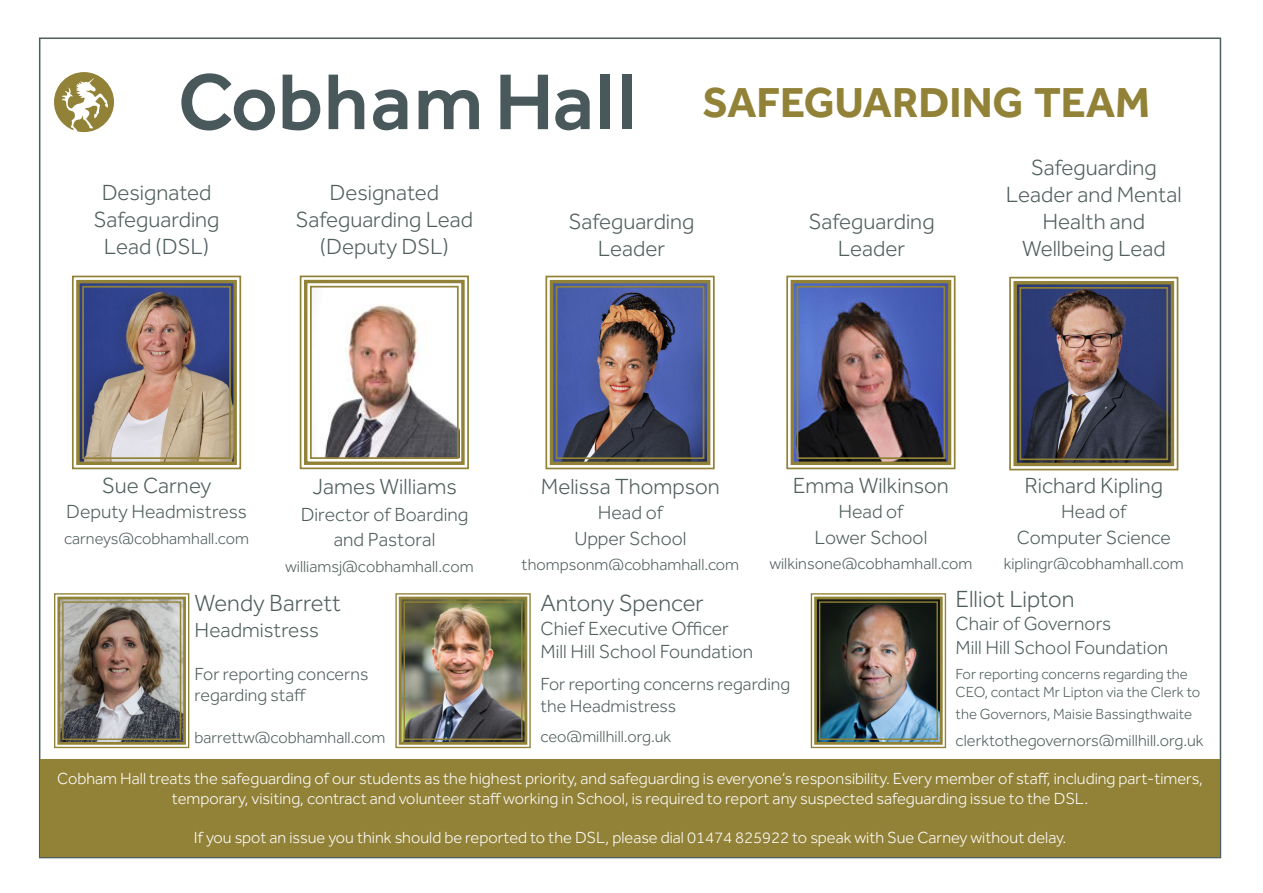
<style>
.page{position:relative;width:1263px;height:893px;background:#fff}
.page>*{position:absolute;margin:0;border:0;box-sizing:border-box;transform-origin:0 0}
.t1{font:700 43.05px "Effra";color:#928237}
.t2{font:300 24px "Effra";color:#4f5d5c}
.t3{font:300 22.5px/27px "Effra";color:#4f5d5c;text-align:center}
.t4{font:300 21px "Effra";color:#4f5d5c}
.t5{font:300 19.5px/25.5px "Effra";color:#4f5d5c;text-align:center}
.t6{font:300 18px/21.6px "Effra";color:#4f5d5c}
.t7{font:300 16.5px/19.8px "Effra";color:#fff;text-align:center}
.t8{font:300 16.5px "Effra";color:#4f5d5c}
.t9{font:300 15px/18px "Effra";color:#4f5d5c}
</style>
<div class="page">
<svg style="left:54px;top:72px;width:60px;height:60px"></svg>
<svg style="left:283px;top:75px;width:37px;height:55px"></svg>
<svg style="left:329px;top:75px;width:35px;height:54px"></svg>
<svg style="left:373px;top:89px;width:34px;height:41px"></svg>
<svg style="left:419px;top:90px;width:60px;height:39px"></svg>
<svg style="left:555px;top:89px;width:35px;height:41px"></svg>
<div style="left:600px;top:75px;width:10px;height:54px;background:#49585b"></div>
<div style="left:622px;top:75px;width:9px;height:54px;background:#49585b"></div>
<svg style="left:181px;top:73px;width:94px;height:57px"></svg>
<svg style="left:500px;top:75px;width:48px;height:54px"></svg>
<img style="left:786px;top:275px;width:170px;height:195px">
<div style="left:791px;top:280px;width:160px;height:185px;border:3px solid #928237"></div>
<div style="left:797px;top:286px;width:148px;height:173px;border:2px solid #928237"></div>
<svg style="left:545px;top:275px;width:170px;height:195px;background:#686783"></svg>
<div style="left:550px;top:280px;width:160px;height:185px;border:3px solid #928237"></div>
<div style="left:556px;top:286px;width:148px;height:173px;border:2px solid #928237"></div>
<svg style="left:72px;top:275px;width:170px;height:195px;background:#928790"></svg>
<div style="left:76px;top:280px;width:161px;height:185px;border:3px solid #928237"></div>
<div style="left:82px;top:286px;width:149px;height:173px;border:2px solid #928237"></div>
<div style="left:40px;top:759px;width:1180px;height:98px;background:#928237"></div>
<img style="left:395px;top:593px;width:136px;height:156px">
<div style="left:399px;top:597px;width:128px;height:148px;border:3px solid #928237"></div>
<div style="left:404px;top:601px;width:118px;height:139px;border:1px solid #928237"></div>
<img style="left:810px;top:593px;width:137px;height:156px">
<div style="left:814px;top:597px;width:129px;height:148px;border:3px solid #928237"></div>
<div style="left:819px;top:601px;width:119px;height:139px;border:1px solid #928237"></div>
<svg style="left:299px;top:275px;width:170px;height:195px"></svg>
<div style="left:304px;top:280px;width:161px;height:185px;border:3px solid #928237"></div>
<div style="left:310px;top:286px;width:149px;height:173px;border:2px solid #928237"></div>
<img style="left:54px;top:593px;width:136px;height:156px">
<div style="left:57px;top:597px;width:129px;height:148px;border:3px solid #928237"></div>
<div style="left:62px;top:601px;width:119px;height:139px;border:1px solid #928237"></div>
<svg style="left:1009px;top:276px;width:170px;height:195px;background:#5c5869"></svg>
<div style="left:1013px;top:281px;width:161px;height:185px;border:3px solid #928237"></div>
<div style="left:1019px;top:287px;width:149px;height:173px;border:2px solid #928237"></div>
<h3 class="t3" style="left:94px;top:182px;width:127px">Designated<br>Safeguarding<br>Lead (DSL)</h3>
<h3 class="t3" style="left:295px;top:182px;width:179px">Designated<br>Safeguarding Lead (Deputy DSL)</h3>
<h1 class="t1" style="left:702px;top:77px;width:449px">SAFEGUARDING TEAM</h1>
<h3 class="t3" style="left:568px;top:211px;width:127px">Safeguarding<br>Leader</h3>
<h3 class="t3" style="left:808px;top:211px;width:127px">Safeguarding<br>Leader</h3>
<h3 class="t3" style="left:1006px;top:156px;width:177px">Safeguarding<br>Leader and Mental<br>Health and<br>Wellbeing Lead</h3>
<h3 class="t3" style="left:102px;top:474px;width:111px">Sue Carney</h3>
<p class="t5" style="left:66px;top:501px;width:182px">Deputy Headmistress</p>
<p class="t8" style="left:64px;top:529px;width:186px">carneys@cobhamhall.com</p>
<h3 class="t3" style="left:312px;top:475px;width:146px">James Williams</h3>
<p class="t5" style="left:301px;top:503px;width:169px">Director of Boarding and Pastoral</p>
<p class="t8" style="left:285px;top:557px;width:190px">williamsj@cobhamhall.com</p>
<h2 class="t2" style="left:195px;top:593px;width:148px">Wendy Barrett</h2>
<p class="t4" style="left:195px;top:621px;width:126px">Headmistress</p>
<p class="t6" style="left:195px;top:665px;width:175px">For reporting concerns regarding staff</p>
<p class="t8" style="left:195px;top:728px;width:192px">barrettw@cobhamhall.com</p>
<h3 class="t3" style="left:541px;top:475px;width:181px">Melissa Thompson</h3>
<p class="t5" style="left:574px;top:501px;width:114px">Head of<br>Upper School</p>
<p class="t8" style="left:522px;top:555px;width:219px">thompsonm@cobhamhall.com</p>
<h3 class="t3" style="left:793px;top:474px;width:158px">Emma Wilkinson</h3>
<p class="t5" style="left:814px;top:500px;width:114px">Head of<br>Lower School</p>
<p class="t8" style="left:769px;top:554px;width:205px">wilkinsone@cobhamhall.com</p>
<h3 class="t3" style="left:1024px;top:474px;width:140px">Richard Kipling</h3>
<p class="t5" style="left:1017px;top:500px;width:156px">Head of<br>Computer Science</p>
<p class="t8" style="left:1004px;top:554px;width:182px">kiplingr@cobhamhall.com</p>
<h2 class="t2" style="left:540px;top:590px;width:165px">Antony Spencer</h2>
<p class="t5" style="left:540px;top:619px;width:214px;line-height:23.4px;text-align:left">Chief Executive Officer<br>Mill Hill School Foundation</p>
<p class="t6" style="left:540px;top:675px;width:251px">For reporting concerns regarding the Headmistress</p>
<p class="t8" style="left:540px;top:727px;width:132px">ceo@millhill.org.uk</p>
<h2 class="t2" style="left:955px;top:585px;width:121px">Elliot Lipton</h2>
<p class="t5" style="left:955px;top:613px;width:214px;line-height:23.4px;text-align:left">Chair of Governors<br>Mill Hill School Foundation</p>
<p class="t9" style="left:955px;top:667px;width:246px">For reporting concerns regarding the<br>CEO, contact Mr Lipton via the Clerk to</p>
<p class="t9" style="left:955px;top:707px;width:238px">the Governors, Maisie Bassingthwaite</p>
<p class="t8" style="left:955px;top:731px;width:250px">clerktothegovernors@millhill.org.uk</p>
<p class="t7" style="left:57px;top:770px;width:1147px">Cobham Hall treats the safeguarding of our students as the highest priority, and safeguarding is everyone’s responsibility. Every member of staff, including part-timers, temporary, visiting, contract and volunteer staff working in School, is required to report any suspected safeguarding issue to the DSL.</p>
<p class="t7" style="left:194px;top:829px;width:874px">If you spot an issue you think should be reported to the DSL, please dial 01474 825922 to speak with Sue Carney without delay.</p>
</div>
